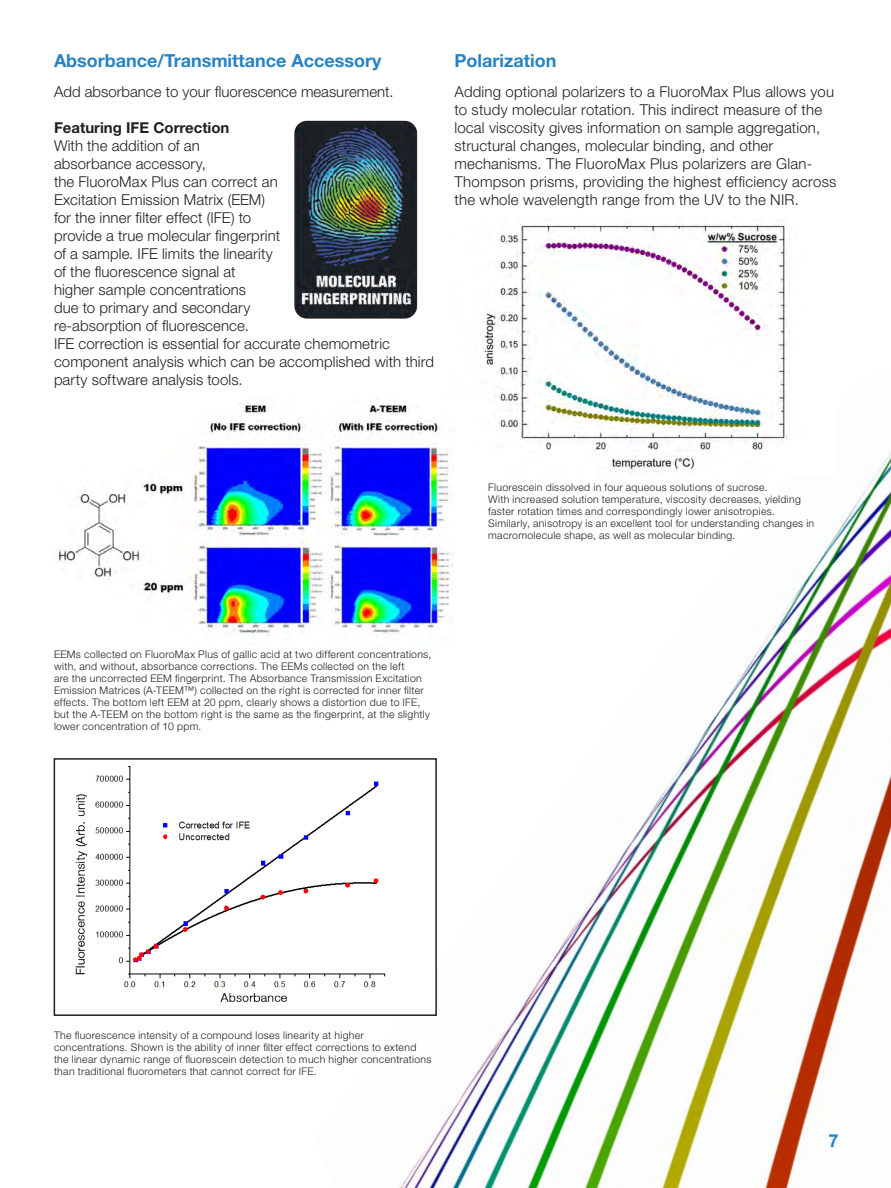
<style>
.page{position:relative;width:891px;height:1188px;background:#fff}
.page>*{position:absolute;margin:0;border:0;box-sizing:border-box;transform-origin:0 0}
.t1{font:700 18px "Helvetica Neue LT Std";color:#2783c5}
.t2{font:300 15px/18px "Helvetica Neue LT Std";letter-spacing:.01em;color:#231f20}
.t3{font:700 15px "Helvetica Neue LT Std";color:#231f20}
.t4{font:300 10.5px/12px "Helvetica Neue LT Std";letter-spacing:.03em;color:#231f20}
</style>
<div class="page">
<img style="left:400px;top:452px;width:491px;height:736px">
<img style="left:58px;top:402px;width:396px;height:247px">
<img style="left:454px;top:225px;width:383px;height:251px">
<img style="left:294px;top:120px;width:124px;height:199px">
<div style="left:54px;top:759px;width:382px;height:256px;background:#fff"></div>
<img style="left:75px;top:765px;width:311px;height:237px">
<div style="left:54px;top:758px;width:383px;height:258px;border:2px solid #231f20"></div>
<p class="t1" style="left:54px;top:49px;width:329px">Absorbance/Transmittance Accessory</p>
<p class="t2" style="left:54px;top:82px;width:341px">Add absorbance to your fluorescence measurement.</p>
<p class="t3" style="left:54px;top:118px;width:177px">Featuring IFE Correction</p>
<p class="t2" style="left:54px;top:136px;width:153px">With the addition of an absorbance accessory,</p>
<p class="t2" style="left:54px;top:172px;width:382px">the FluoroMax Plus can correct an<br>Excitation Emission Matrix (EEM)<br>for the inner filter effect (IFE) to<br>provide a true molecular fingerprint<br>of a sample. IFE limits the linearity<br>of the fluorescence signal at<br>higher sample concentrations<br>due to primary and secondary<br>re-absorption of fluorescence.<br>IFE correction is essential for accurate chemometric component analysis which can be accomplished with third party software analysis tools.</p>
<p class="t1" style="left:454px;top:49px;width:103px">Polarization</p>
<p class="t2" style="left:454px;top:82px;width:383px">Adding optional polarizers to a FluoroMax Plus allows you to study molecular rotation. This indirect measure of the local viscosity gives information on sample aggregation, structural changes, molecular binding, and other mechanisms. The FluoroMax Plus polarizers are Glan-Thompson prisms, providing the highest efficiency across the whole wavelength range from the UV to the NIR.</p>
<p class="t4" style="left:488px;top:481px;width:281px">Fluorescein dissolved in four aqueous solutions of sucrose.</p>
<p class="t4" style="left:488px;top:493px;width:327px">With increased solution temperature, viscosity decreases, yielding faster rotation times and correspondingly lower anisotropies.<br>Similarly, anisotropy is an excellent tool for understanding changes in macromolecule shape, as well as molecular binding.</p>
<p class="t4" style="left:54px;top:648px;width:379px">EEMs collected on FluoroMax Plus of gallic acid at two different concentrations, with, and without, absorbance corrections. The EEMs collected on the left<br>are the uncorrected EEM fingerprint. The Absorbance Transmission Excitation Emission Matrices (A-TEEM™) collected on the right is corrected for inner filter effects. The bottom left EEM at 20 ppm, clearly shows a distortion due to IFE, but the A-TEEM on the bottom right is the same as the fingerprint, at the slightly lower concentration of 10 ppm.</p>
<p class="t4" style="left:54px;top:1029px;width:379px">The fluorescence intensity of a compound loses linearity at higher concentrations. Shown is the ability of inner filter effect corrections to extend the linear dynamic range of fluorescein detection to much higher concentrations than traditional fluorometers that cannot correct for IFE.</p>
<p class="t1" style="left:829px;top:1129px;width:12px">7</p>
</div>
